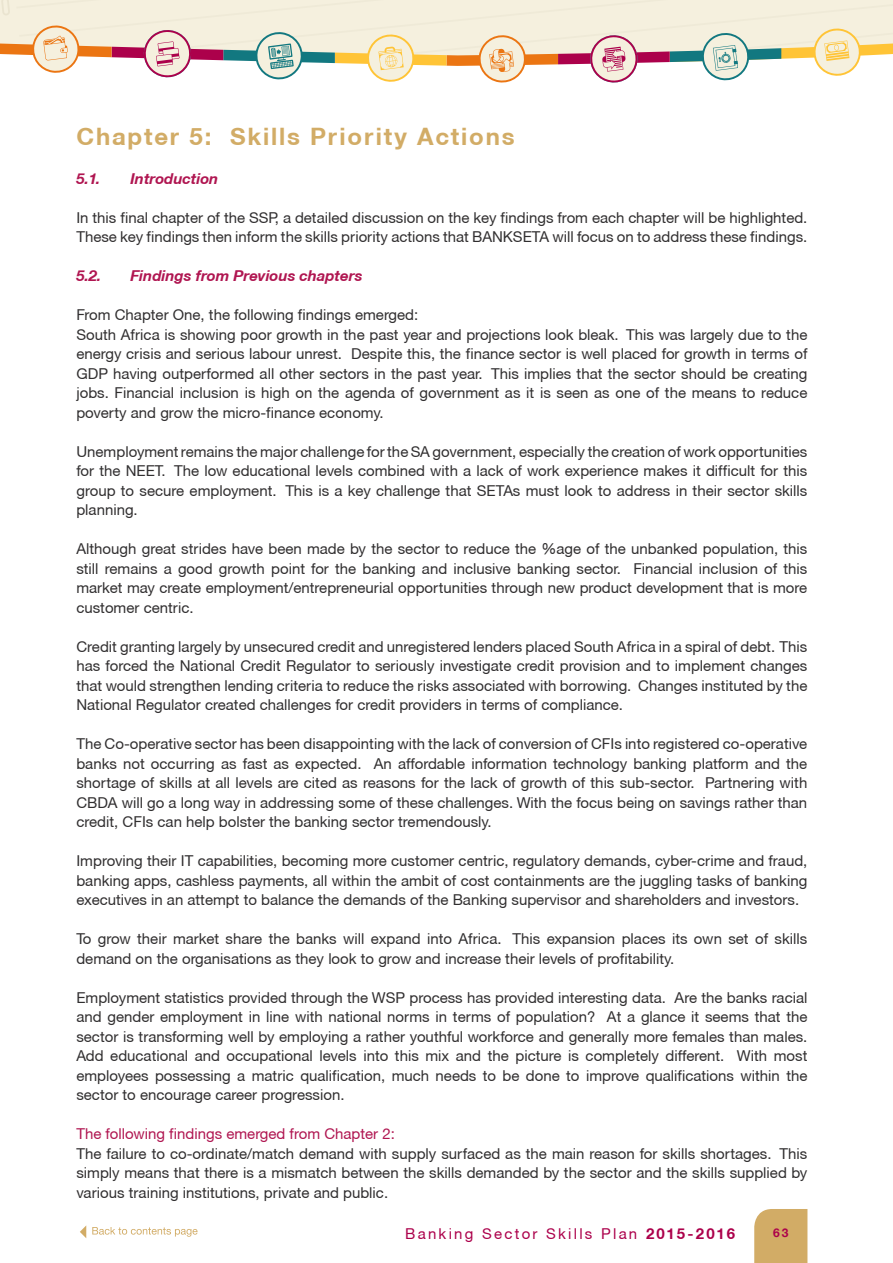
<style>
.page{position:relative;width:893px;height:1263px;background:#fff}
.page>*{position:absolute;margin:0;border:0;box-sizing:border-box;transform-origin:0 0}
.main_heading{font:700 24px "Helvetica Neue CE";letter-spacing:.075em;color:#d2ac66}
.main_copy{font:15px/19.5px "Helvetica Neue CE";color:#312f30;text-align:justify}
.main_copy-2{font:italic 700 15px "Helvetica Neue CE";color:#b01651}
.main_copy-3{font:15px "Helvetica Neue CE";color:#b01651}
.t1{font:15px "Helvetica Neue CE";letter-spacing:.15em;color:#ac014b}
.t2{font:700 12px "Helvetica Neue";color:#ac014b}
.s1{font-weight:700}
</style>
<div class="page">
<svg style="left:0;top:0;width:893px;height:83px"></svg>
<div style="left:754px;top:1209px;width:53px;height:54px;background:#d2ac66"></div>
<svg style="left:80px;top:1226px;width:6px;height:12px"></svg>
<svg style="left:92px;top:1227px;width:106px;height:10px"></svg>
<p class="main_heading" style="left:76px;top:121px;width:440px">Chapter 5: Skills Priority Actions</p>
<p class="main_copy-2" style="left:76px;top:169px;width:25px">5.1.</p>
<p class="main_copy-2" style="left:130px;top:169px;width:90px">Introduction</p>
<p class="main_copy" style="left:76px;top:208px;width:732px">In this final chapter of the SSP, a detailed discussion on the key findings from each chapter will be highlighted.<br>These key findings then inform the skills priority actions that BANKSETA will focus on to address these findings.</p>
<p class="main_copy-2" style="left:76px;top:266px;width:27px">5.2.</p>
<p class="main_copy-2" style="left:130px;top:266px;width:234px">Findings from Previous chapters</p>
<p class="main_copy" style="left:76px;top:305px;width:343px">From Chapter One, the following findings emerged:</p>
<p class="main_copy" style="left:76px;top:325px;width:733px">South Africa is showing poor growth in the past year and projections look bleak. This was largely due to the energy crisis and serious labour unrest. Despite this, the finance sector is well placed for growth in terms of GDP having outperformed all other sectors in the past year. This implies that the sector should be creating jobs. Financial inclusion is high on the agenda of government as it is seen as one of the means to reduce poverty and grow the micro-finance economy.</p>
<p class="main_copy" style="left:76px;top:442px;width:732px">Unemployment remains the major challenge for the SA government, especially the creation of work opportunities for the NEET. The low educational levels combined with a lack of work experience makes it difficult for this group to secure employment. This is a key challenge that SETAs must look to address in their sector skills planning.</p>
<p class="main_copy" style="left:76px;top:539px;width:732px">Although great strides have been made by the sector to reduce the %age of the unbanked population, this still remains a good growth point for the banking and inclusive banking sector. Financial inclusion of this market may create employment/entrepreneurial opportunities through new product development that is more customer centric.</p>
<p class="main_copy" style="left:76px;top:637px;width:732px">Credit granting largely by unsecured credit and unregistered lenders placed South Africa in a spiral of debt. This has forced the National Credit Regulator to seriously investigate credit provision and to implement changes that would strengthen lending criteria to reduce the risks associated with borrowing. Changes instituted by the National Regulator created challenges for credit providers in terms of compliance.</p>
<p class="main_copy" style="left:76px;top:734px;width:732px">The Co-operative sector has been disappointing with the lack of conversion of CFIs into registered co-operative banks not occurring as fast as expected. An affordable information technology banking platform and the shortage of skills at all levels are cited as reasons for the lack of growth of this sub-sector. Partnering with CBDA will go a long way in addressing some of these challenges. With the focus being on savings rather than credit, CFIs can help bolster the banking sector tremendously.</p>
<p class="main_copy" style="left:76px;top:851px;width:732px">Improving their IT capabilities, becoming more customer centric, regulatory demands, cyber-crime and fraud, banking apps, cashless payments, all within the ambit of cost containments are the juggling tasks of banking executives in an attempt to balance the demands of the Banking supervisor and shareholders and investors.</p>
<p class="main_copy" style="left:76px;top:929px;width:732px">To grow their market share the banks will expand into Africa. This expansion places its own set of skills demand on the organisations as they look to grow and increase their levels of profitability.</p>
<p class="main_copy" style="left:76px;top:988px;width:732px">Employment statistics provided through the WSP process has provided interesting data. Are the banks racial and gender employment in line with national norms in terms of population? At a glance it seems that the sector is transforming well by employing a rather youthful workforce and generally more females than males.<br>Add educational and occupational levels into this mix and the picture is completely different. With most employees possessing a matric qualification, much needs to be done to improve qualifications within the sector to encourage career progression.</p>
<p class="main_copy-3" style="left:76px;top:1125px;width:320px">The following findings emerged from Chapter 2:</p>
<p class="main_copy" style="left:76px;top:1144px;width:732px">The failure to co-ordinate/match demand with supply surfaced as the main reason for skills shortages. This simply means that there is a mismatch between the skills demanded by the sector and the skills supplied by various training institutions, private and public.</p>
<p class="t1" style="left:405px;top:1225px;width:331px">Banking Sector Skills Plan <span class="s1">2015-2016</span></p>
<p class="t2" style="left:773px;top:1223px;width:17px">63</p>
</div>
